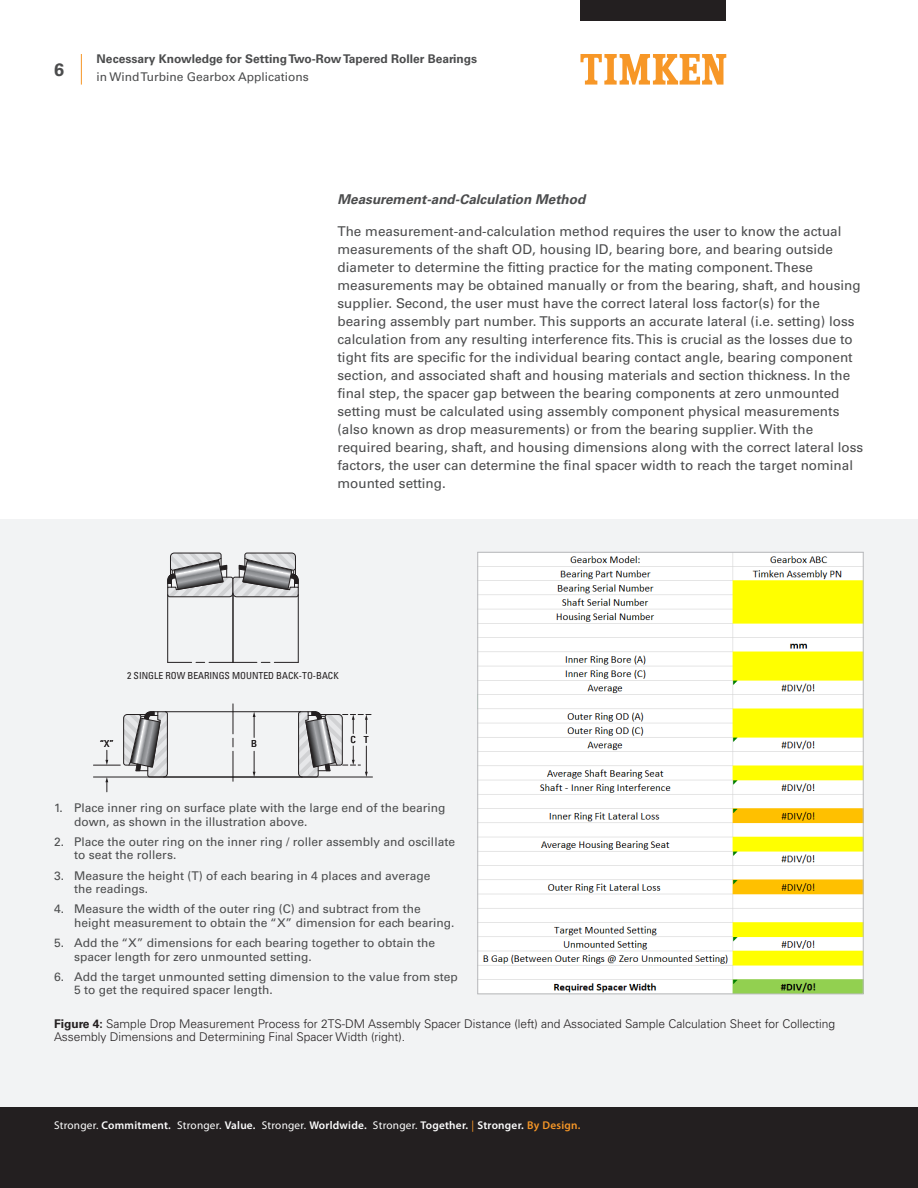
<style>
.page{position:relative;width:918px;height:1188px;background:#fff}
.page>*{position:absolute;margin:0;border:0;box-sizing:border-box;transform-origin:0 0}
.t1{font:700 18px "Univers LT Std";color:#4b4c4d}
.Body_Copy{font:13.5px/18px "Univers LT Std";color:#4b4c4d}
.Body_Copy-2{font:italic 700 13.5px "Univers LT Std";color:#4b4c4d}
.t2{font:12px/13.5px "Univers LT Std";color:#4b4c4d}
.Captions{font:300 12px/13.5px "Univers LT Std";color:#231f20}
.t3{font:700 12px "Univers LT Std";color:#4b4c4d}
.t4{font:600 11.25px "Myriad Pro";letter-spacing:.02em;color:#fff}
.t5{font:condensed 9.75px "Univers LT Std";color:#231f20}
.s1{font-weight:700}
.s2{font-weight:400}
.s3{font-weight:400;color:#f79727}
.s4{color:#f79727}
</style>
<div class="page">
<svg style="left:580px;top:54px;width:146px;height:31px"></svg>
<div style="left:580px;top:0;width:146px;height:20px;background:#231f20"></div>
<div style="left:0;top:1107px;width:918px;height:81px;background:#231f20"></div>
<hr style="left:81px;top:54px;width:1px;height:31px;background:#f79727">
<div style="left:0;top:519px;width:918px;height:588px;background:#f2f3f4"></div>
<img style="left:479px;top:554px;width:383px;height:438px">
<hr style="left:233px;top:711px;width:68px;height:1px;background:#231f20">
<hr style="left:165px;top:711px;width:68px;height:1px;background:#231f20">
<hr style="left:233px;top:751px;width:1px;height:30px;background:#231f20">
<hr style="left:233px;top:704px;width:1px;height:30px;background:#231f20">
<svg style="left:168px;top:662px;width:130px;height:1px"></svg>
<svg style="left:253px;top:751px;width:3px;height:26px"></svg>
<svg style="left:253px;top:712px;width:3px;height:25px"></svg>
<hr style="left:93px;top:777px;width:140px;height:1px;background:#231f20">
<hr style="left:233px;top:777px;width:140px;height:1px;background:#231f20">
<svg style="left:298px;top:711px;width:75px;height:66px"></svg>
<svg style="left:93px;top:711px;width:75px;height:81px"></svg>
<hr style="left:167px;top:595px;width:1px;height:67px;background:#231f20">
<hr style="left:298px;top:595px;width:1px;height:67px;background:#231f20">
<hr style="left:233px;top:593px;width:1px;height:69px;background:#231f20">
<svg style="left:167px;top:553px;width:132px;height:44px"></svg>
<h1 class="t1" style="left:54px;top:59px;width:12px">6</h1>
<p class="t3" style="left:97px;top:51px;width:382px">Necessary Knowledge for Setting Two-Row Tapered Roller Bearings</p>
<p class="t2" style="left:97px;top:70px;width:214px">in Wind Turbine Gearbox Applications</p>
<p class="Body_Copy-2" style="left:338px;top:192px;width:249px">Measurement-and-Calculation Method</p>
<p class="Body_Copy" style="left:338px;top:222px;width:527px">The measurement-and-calculation method requires the user to know the actual measurements of the shaft OD, housing ID, bearing bore, and bearing outside diameter to determine the fitting practice for the mating component. These measurements may be obtained manually or from the bearing, shaft, and housing supplier. Second, the user must have the correct lateral loss factor(s) for the bearing assembly part number. This supports an accurate lateral (i.e. setting) loss calculation from any resulting interference fits. This is crucial as the losses due to tight fits are specific for the individual bearing contact angle, bearing component section, and associated shaft and housing materials and section thickness. In the final step, the spacer gap between the bearing components at zero unmounted setting must be calculated using assembly component physical measurements (also known as drop measurements) or from the bearing supplier. With the required bearing, shaft, and housing dimensions along with the correct lateral loss factors, the user can determine the final spacer width to reach the target nominal mounted setting.</p>
<p class="t5" style="left:127px;top:670px;width:213px">2 SINGLE ROW BEARINGS MOUNTED BACK-TO-BACK</p>
<p class="t5" style="left:100px;top:737px;width:15px">“X”</p>
<p class="t5" style="left:251px;top:737px;width:7px">B</p>
<p class="t5" style="left:351px;top:733px;width:20px">C T</p>
<p class="t2" style="left:74px;top:801px;width:373px;text-indent:-20px">1. Place inner ring on surface plate with the large end of the bearing down, as shown in the illustration above.</p>
<p class="t2" style="left:74px;top:835px;width:382px;text-indent:-20px">2. Place the outer ring on the inner ring / roller assembly and oscillate to seat the rollers.</p>
<p class="t2" style="left:74px;top:869px;width:358px;text-indent:-20px">3. Measure the height (T) of each bearing in 4 places and average the readings.</p>
<p class="t2" style="left:74px;top:902px;width:382px;text-indent:-20px">4. Measure the width of the outer ring (C) and subtract from the height measurement to obtain the “X” dimension for each bearing.</p>
<p class="t2" style="left:74px;top:936px;width:362px;text-indent:-20px">5. Add the “X” dimensions for each bearing together to obtain the spacer length for zero unmounted setting.</p>
<p class="t2" style="left:74px;top:970px;width:385px;text-indent:-20px">6. Add the target unmounted setting dimension to the value from step<br>5 to get the required spacer length.</p>
<p class="Captions" style="left:54px;top:1017px;width:783px"><span class="s1">Figure 4:</span> Sample Drop Measurement Process for 2TS-DM Assembly Spacer Distance (left) and Associated Sample Calculation Sheet for Collecting<br>Assembly Dimensions and Determining Final Spacer Width (right).</p>
<p class="t4" style="left:54px;top:1118px;width:528px"><span class="s2">Stronger.</span> Commitment. <span class="s2">Stronger.</span> Value. <span class="s2">Stronger.</span> Worldwide. <span class="s2">Stronger.</span> Together. <span class="s3">|</span> Stronger. <span class="s4">By Design.</span></p>
</div>
